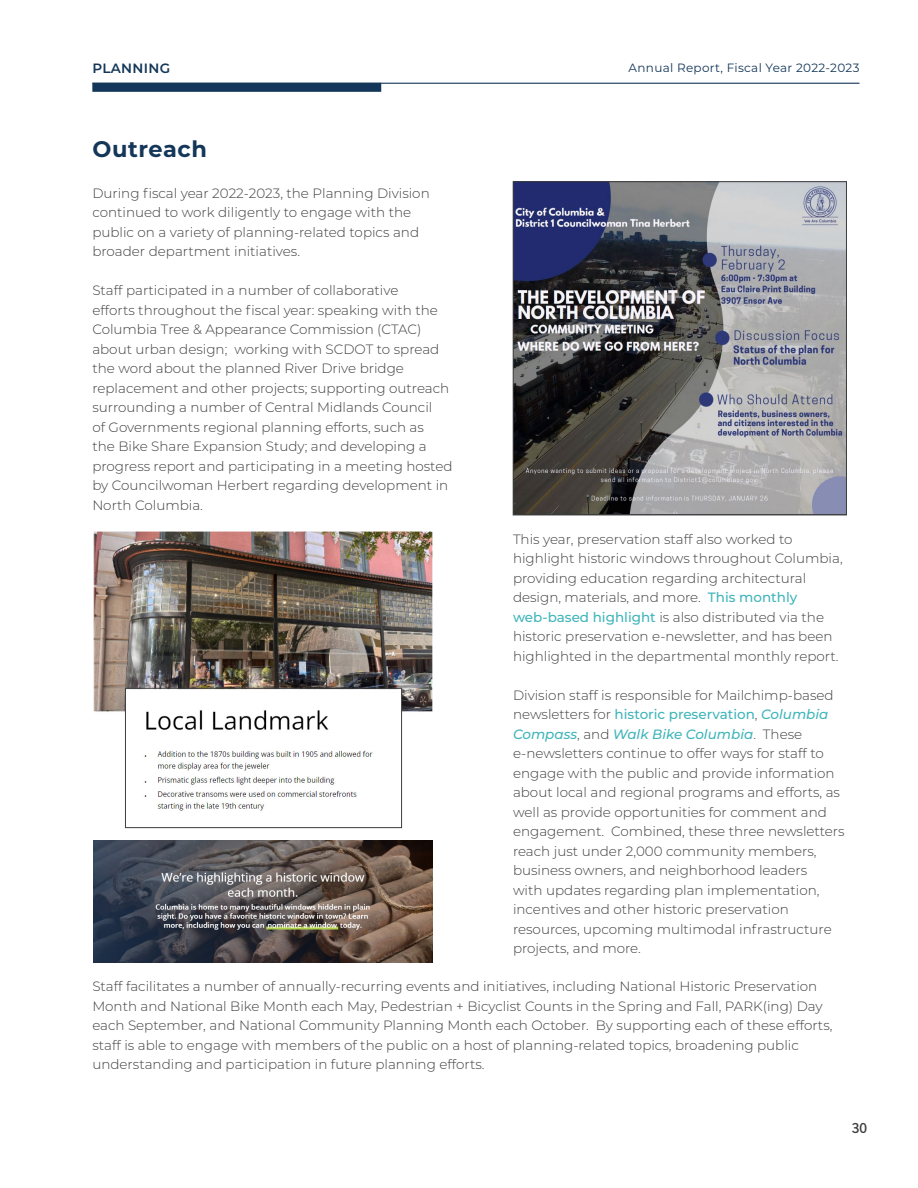
<style>
.page{position:relative;width:918px;height:1188px;background:#fff}
.page>*{position:absolute;margin:0;border:0;box-sizing:border-box;transform-origin:0 0}
.Heading_1{font:700 22.5px "Montserrat";letter-spacing:.025em;color:#143759}
.Body_Copy{font:300 13.5px/19.5px "Montserrat";color:#3e3e3f}
.t1{font:600 13.5px "Montserrat";letter-spacing:.025em;color:#143759}
.t2{font:700 13.5px "News Cycle";color:#3e3e3f}
.t3{font:12px "Montserrat";letter-spacing:.025em;color:#143759}
.s1{font-weight:500;color:#40b5ba}
.s2{font-weight:500;font-style:italic;color:#40b5ba}
</style>
<div class="page">
<div style="left:92px;top:83px;width:289px;height:9px;background:#143759"></div>
<hr style="left:92px;top:83px;width:768px;height:1px;background:#143759">
<img style="left:515px;top:183px;width:330px;height:330px">
<div style="left:513px;top:181px;width:334px;height:334px;border:1px solid #3e3e3f"></div>
<img style="left:94px;top:840px;width:339px;height:123px">
<img style="left:96px;top:533px;width:335px;height:287px">
<div style="left:94px;top:531px;width:339px;height:303px;border:1px solid #fff"></div>
<div style="left:125px;top:688px;width:277px;height:140px;border:1px solid #3e3e3f"></div>
<p class="t1" style="left:92px;top:59px;width:79px">PLANNING</p>
<p class="t3" style="left:629px;top:59px;width:232px">Annual Report, Fiscal Year 2022-2023</p>
<p class="Heading_1" style="left:93px;top:133px;width:116px">Outreach</p>
<p class="Body_Copy" style="left:92px;top:183px;width:339px">During fiscal year 2022-2023, the Planning Division continued to work diligently to engage with the public on a variety of planning-related topics and broader department initiatives.</p>
<p class="Body_Copy" style="left:92px;top:280px;width:362px">Staff participated in a number of collaborative<br>efforts throughout the fiscal year: speaking with the Columbia Tree &amp; Appearance Commission (CTAC) about urban design; working with SCDOT to spread the word about the planned River Drive bridge replacement and other projects; supporting outreach surrounding a number of Central Midlands Council<br>of Governments regional planning efforts, such as<br>the Bike Share Expansion Study; and developing a progress report and participating in a meeting hosted by Councilwoman Herbert regarding development in North Columbia.</p>
<p class="Body_Copy" style="left:513px;top:529px;width:331px">This year, preservation staff also worked to highlight historic windows throughout Columbia, providing education regarding architectural design, materials, and more. <span class="s1">This monthly web-based highlight</span> is also distributed via the historic preservation e-newsletter, and has been highlighted in the departmental monthly report.</p>
<p class="Body_Copy" style="left:513px;top:685px;width:333px">Division staff is responsible for Mailchimp-based newsletters for <span class="s1">historic preservation</span>, <span class="s2">Columbia Compass</span>, and <span class="s2">Walk Bike Columbia</span>. These e-newsletters continue to offer ways for staff to engage with the public and provide information about local and regional programs and efforts, as well as provide opportunities for comment and engagement. Combined, these three newsletters reach just under 2,000 community members, business owners, and neighborhood leaders<br>with updates regarding plan implementation, incentives and other historic preservation resources, upcoming multimodal infrastructure projects, and more.</p>
<p class="Body_Copy" style="left:92px;top:976px;width:742px">Staff facilitates a number of annually-recurring events and initiatives, including National Historic Preservation Month and National Bike Month each May, Pedestrian + Bicyclist Counts in the Spring and Fall, PARK(ing) Day each September, and National Community Planning Month each October. By supporting each of these efforts, staff is able to engage with members of the public on a host of planning-related topics, broadening public understanding and participation in future planning efforts.</p>
<p class="t2" style="left:852px;top:1116px;width:17px">30</p>
</div>
